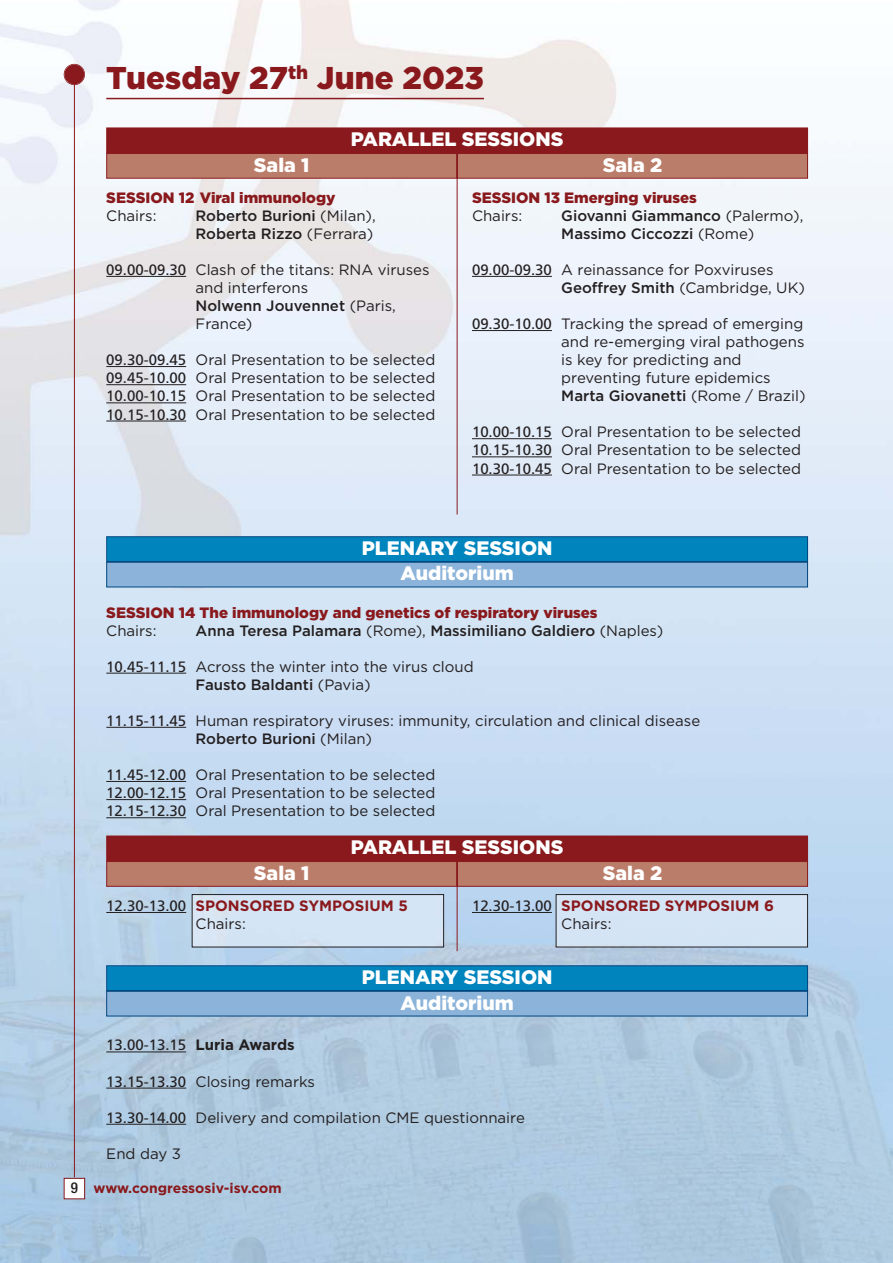
<style>
.page{position:relative;width:893px;height:1263px;background:#fff}
.page>*{position:absolute;margin:0;border:0;box-sizing:border-box;transform-origin:0 0}
.t1{font:900 31.5px "Gotham";color:#89191c}
.t2{font:900 19.5px/25.5px "Gotham";color:#fff;text-align:center}
.t3{font:15px/18.1px "Gotham";color:#231f20}
.t4{font:500 15px/18px "Gotham";color:#231f20}
.t5{font:900 15px "Gotham";color:#89191c}
.t6{font:700 15px/18.1px "Gotham";color:#89191c}
.t7{font:15px "Frutiger";color:#231f20}
.t8{font:700 13.95px "Gotham";color:#89191c}
.s1{font-weight:400}
.s2{font-family:"Frutiger"}
.s3{font-weight:500}
.s4{font-family:"Frutiger";font-weight:400;color:#231f20}
.s5{font-weight:400;color:#231f20}
.s6{font-family:"Gotham";font-weight:700}
.s7{font-family:"Helvetica Neue";font-weight:500;font-stretch:condensed;font-size:15px;color:#231f20}
</style>
<div class="page">
<img style="left:0;top:0;width:893px;height:1263px">
<div style="left:65px;top:1179px;width:19px;height:19px;background:#fff"></div>
<div style="left:64px;top:1178px;width:21px;height:21px;border:1px solid #89191c"></div>
<div style="left:64px;top:65px;width:20px;height:19px;background:#89191c;border-radius:50%"></div>
<div style="left:64px;top:64px;width:21px;height:21px;border:2px solid #89191c;border-radius:50%"></div>
<hr style="left:74px;top:82px;width:1px;height:1095px;background:#89191c">
<hr style="left:106px;top:673px;width:80px;height:1px;background:#231f20">
<hr style="left:106px;top:727px;width:80px;height:1px;background:#231f20">
<hr style="left:106px;top:781px;width:80px;height:1px;background:#231f20">
<hr style="left:106px;top:799px;width:80px;height:1px;background:#231f20">
<hr style="left:106px;top:817px;width:80px;height:1px;background:#231f20">
<hr style="left:106px;top:1051px;width:80px;height:1px;background:#231f20">
<hr style="left:106px;top:1088px;width:80px;height:1px;background:#231f20">
<hr style="left:106px;top:1124px;width:80px;height:1px;background:#231f20">
<div style="left:194px;top:896px;width:248px;height:49px;background:#d4e5f5"></div>
<div style="left:192px;top:894px;width:252px;height:53px;border:1px solid #231f20"></div>
<div style="left:558px;top:896px;width:248px;height:49px;background:#d4e4f5"></div>
<div style="left:556px;top:894px;width:252px;height:53px;border:1px solid #231f20"></div>
<div style="left:107px;top:537px;width:700px;height:24px;background:#0084be"></div>
<div style="left:106px;top:536px;width:702px;height:26px;border:1px solid #00467f"></div>
<div style="left:107px;top:563px;width:700px;height:24px;background:#8cb4da"></div>
<div style="left:106px;top:562px;width:702px;height:25px;border:1px solid #00467f"></div>
<div style="left:107px;top:966px;width:700px;height:24px;background:#0084be"></div>
<div style="left:106px;top:965px;width:702px;height:26px;border:1px solid #00467f"></div>
<div style="left:107px;top:992px;width:700px;height:24px;background:#8cb4da"></div>
<div style="left:106px;top:991px;width:702px;height:25px;border:1px solid #00467f"></div>
<div style="left:107px;top:128px;width:700px;height:24px;background:#89191c"></div>
<div style="left:106px;top:128px;width:702px;height:25px;border:1px solid #89191c"></div>
<div style="left:107px;top:154px;width:349px;height:24px;background:#ba7d6a"></div>
<div style="left:106px;top:153px;width:351px;height:26px;border:1px solid #89191c"></div>
<div style="left:458px;top:154px;width:349px;height:24px;background:#ba7d6a"></div>
<div style="left:457px;top:153px;width:351px;height:26px;border:1px solid #89191c"></div>
<hr style="left:457px;top:153px;width:1px;height:361px;background:#89191c">
<hr style="left:106px;top:276px;width:80px;height:1px;background:#231f20">
<hr style="left:106px;top:366px;width:80px;height:1px;background:#231f20">
<hr style="left:106px;top:384px;width:80px;height:1px;background:#231f20">
<hr style="left:106px;top:402px;width:80px;height:1px;background:#231f20">
<hr style="left:106px;top:421px;width:80px;height:1px;background:#231f20">
<hr style="left:472px;top:276px;width:80px;height:1px;background:#231f20">
<hr style="left:472px;top:330px;width:80px;height:1px;background:#231f20">
<hr style="left:472px;top:438px;width:80px;height:1px;background:#231f20">
<hr style="left:472px;top:456px;width:80px;height:1px;background:#231f20">
<hr style="left:472px;top:475px;width:80px;height:1px;background:#231f20">
<div style="left:107px;top:836px;width:700px;height:24px;background:#89191c"></div>
<div style="left:106px;top:836px;width:702px;height:25px;border:1px solid #89191c"></div>
<div style="left:107px;top:862px;width:349px;height:24px;background:#ba7d6a"></div>
<div style="left:106px;top:861px;width:351px;height:26px;border:1px solid #89191c"></div>
<div style="left:458px;top:862px;width:349px;height:24px;background:#ba7d6a"></div>
<div style="left:457px;top:861px;width:351px;height:26px;border:1px solid #89191c"></div>
<hr style="left:457px;top:861px;width:1px;height:90px;background:#89191c">
<hr style="left:106px;top:912px;width:80px;height:1px;background:#231f20">
<hr style="left:472px;top:912px;width:80px;height:1px;background:#231f20">
<hr style="left:106px;top:98px;width:378px;height:1px;background:#89191c">
<h1 class="t1" style="left:106px;top:66px;width:379px">Tuesday 27<sup>th</sup> June 2023</h1>
<h2 class="t2" style="left:351px;top:128px;width:214px">PARALLEL SESSIONS</h2>
<h2 class="t2" style="left:254px;top:153px;width:57px">Sala 1</h2>
<h2 class="t2" style="left:603px;top:153px;width:61px">Sala 2</h2>
<p class="t5" style="left:106px;top:192px;width:231px">SESSION 12 Viral immunology</p>
<p class="t3" style="left:106px;top:208px;width:52px">Chairs:</p>
<p class="t4" style="left:196px;top:208px;width:182px">Roberto Burioni <span class="s1">(Milan),<br></span>Roberta Rizzo <span class="s1">(Ferrara)</span></p>
<p class="t3" style="left:196px;top:262px;width:235px;text-indent:-89px"><span class="s2">09.00-09.30</span> Clash of the titans: RNA viruses and interferons<br><span class="s3">Nolwenn Jouvennet</span> (Paris,<br>France)</p>
<p class="t3" style="left:106px;top:352px;width:330px;text-align:justify"><span class="s2">09.30-09.45</span> Oral Presentation to be selected <span class="s2">09.45-10.00</span> Oral Presentation to be selected <span class="s2">10.00-10.15</span> Oral Presentation to be selected <span class="s2">10.15-10.30</span> Oral Presentation to be selected</p>
<p class="t5" style="left:472px;top:192px;width:226px">SESSION 13 Emerging viruses</p>
<p class="t3" style="left:472px;top:208px;width:52px">Chairs:</p>
<p class="t4" style="left:561px;top:208px;width:244px">Giovanni Giammanco <span class="s1">(Palermo),<br></span>Massimo Ciccozzi <span class="s1">(Rome)</span></p>
<p class="t3" style="left:561px;top:262px;width:245px;text-indent:-89px"><span class="s2">09.00-09.30</span> A reinassance for Poxviruses<br><span class="s3">Geoffrey Smith</span> (Cambridge, UK)</p>
<p class="t3" style="left:561px;top:316px;width:246px;text-indent:-89px"><span class="s2">09.30-10.00</span> Tracking the spread of emerging and re-emerging viral pathogens is key for predicting and preventing future epidemics <span class="s3">Marta Giovanetti</span> (Rome / Brazil)</p>
<p class="t3" style="left:472px;top:424px;width:330px;text-align:justify"><span class="s2">10.00-10.15</span> Oral Presentation to be selected <span class="s2">10.15-10.30</span> Oral Presentation to be selected <span class="s2">10.30-10.45</span> Oral Presentation to be selected</p>
<h2 class="t2" style="left:362px;top:537px;width:192px">PLENARY SESSION<br>Auditorium</h2>
<p class="t5" style="left:106px;top:607px;width:493px">SESSION 14 The immunology and genetics of respiratory viruses</p>
<p class="t3" style="left:106px;top:622px;width:52px">Chairs:</p>
<p class="t4" style="left:196px;top:622px;width:469px">Anna Teresa Palamara <span class="s1">(Rome),</span> Massimiliano Galdiero <span class="s1">(Naples)</span></p>
<p class="t3" style="left:196px;top:658px;width:280px;text-indent:-89px"><span class="s2">10.45-11.15</span> Across the winter into the virus cloud<br><span class="s3">Fausto Baldanti</span> (Pavia)</p>
<p class="t3" style="left:196px;top:712px;width:506px;text-indent:-89px"><span class="s2">11.15-11.45</span> Human respiratory viruses: immunity, circulation and clinical disease<br><span class="s3">Roberto Burioni</span> (Milan)</p>
<p class="t3" style="left:106px;top:767px;width:331px;text-align:justify"><span class="s2">11.45-12.00</span> Oral Presentation to be selected <span class="s2">12.00-12.15</span> Oral Presentation to be selected <span class="s2">12.15-12.30</span> Oral Presentation to be selected</p>
<h2 class="t2" style="left:351px;top:836px;width:214px">PARALLEL SESSIONS</h2>
<h2 class="t2" style="left:254px;top:861px;width:57px">Sala 1</h2>
<h2 class="t2" style="left:603px;top:861px;width:61px">Sala 2</h2>
<p class="t6" style="left:196px;top:898px;width:214px;text-indent:-89px"><span class="s4">12.30-13.00</span> SPONSORED SYMPOSIUM 5<br><span class="s5">Chairs:</span></p>
<p class="t6" style="left:561px;top:898px;width:214px;text-indent:-89px"><span class="s4">12.30-13.00</span> SPONSORED SYMPOSIUM 6<br><span class="s5">Chairs:</span></p>
<h2 class="t2" style="left:362px;top:966px;width:192px">PLENARY SESSION<br>Auditorium</h2>
<p class="t7" style="left:106px;top:1039px;width:190px">13.00-13.15 <span class="s6">Luria Awards</span></p>
<p class="t3" style="left:106px;top:1073px;width:210px"><span class="s2">13.15-13.30</span> Closing remarks</p>
<p class="t3" style="left:106px;top:1109px;width:420px"><span class="s2">13.30-14.00</span> Delivery and compilation CME questionnaire</p>
<p class="t3" style="left:106px;top:1145px;width:76px">End day 3</p>
<p class="t8" style="left:71px;top:1183px;width:212px"><span class="s7">9</span> www.congressosiv-isv.com</p>
</div>
